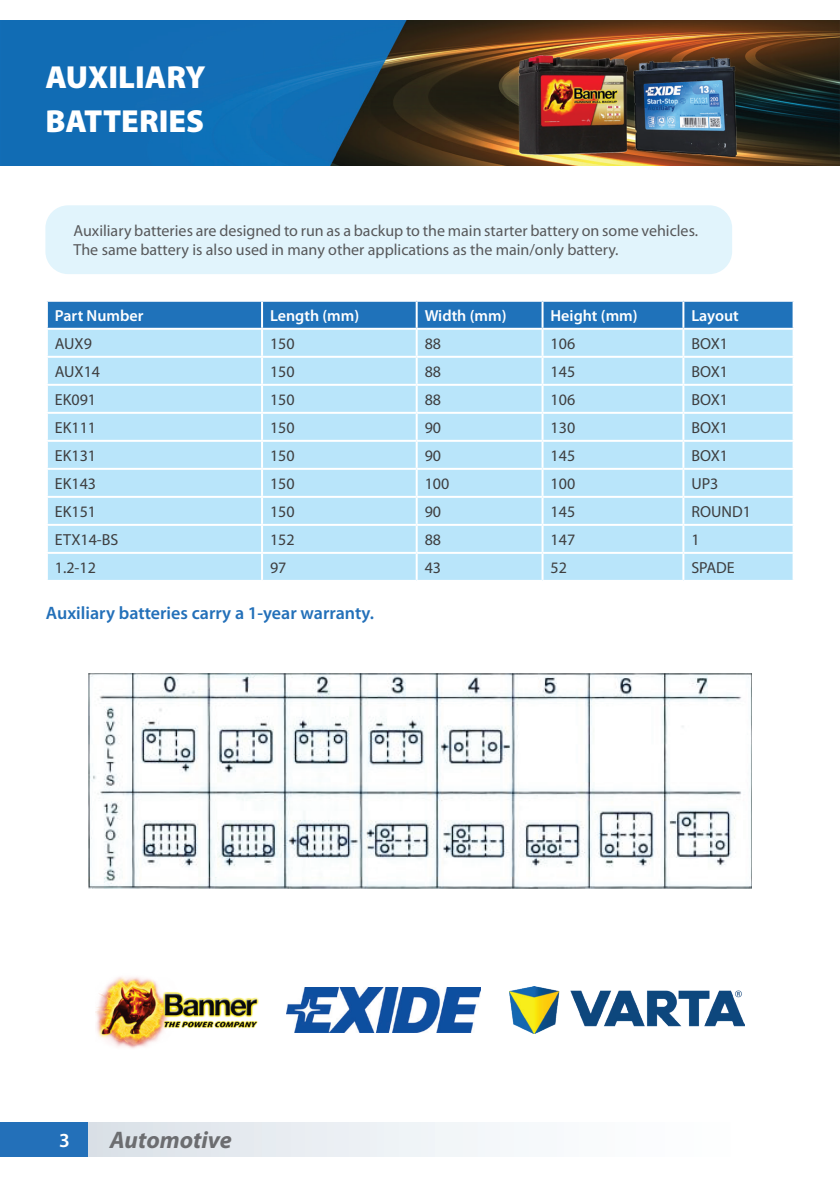
<style>
.page{position:relative;width:840px;height:1191px;background:#fff}
.page>*{position:absolute;margin:0;border:0;box-sizing:border-box;transform-origin:0 0}
.t1{font:900 32px/44px "Myriad Pro";color:#fff}
.t2{font:italic 700 24px "Myriad Pro";color:#6c6d70}
.t3{font:600 20px "Myriad Pro";color:#fff}
.t4{font:600 18px "Myriad Pro";color:#2370b9}
.t5{font:16px "Myriad Pro";color:#3e3e3f}
.t6{font:16px/19px "Myriad Pro";color:#57585a}
.t7{font:600 16px "Myriad Pro";color:#fff}
</style>
<div class="page">
<img style="left:87px;top:1122px;width:413px;height:34px">
<div style="left:0;top:1122px;width:87px;height:34px;background:#2370b9"></div>
<div style="left:45px;top:205px;width:686px;height:69px;background:#e1f4fc;border-radius:23px"></div>
<img style="left:0;top:20px;width:839px;height:145px">
<img style="left:474px;top:30px;width:295px;height:131px">
<div style="left:48px;top:302px;width:744px;height:26px;background:#1f72ba"></div>
<div style="left:48px;top:330px;width:744px;height:250px;background:#b9e5fa"></div>
<hr style="left:261px;top:330px;width:2px;height:26px;background:#fff">
<hr style="left:415px;top:330px;width:2px;height:26px;background:#fff">
<hr style="left:541px;top:330px;width:2px;height:26px;background:#fff">
<hr style="left:682px;top:330px;width:2px;height:26px;background:#fff">
<hr style="left:46px;top:356px;width:216px;height:2px;background:#fff">
<hr style="left:262px;top:356px;width:154px;height:2px;background:#fff">
<hr style="left:261px;top:358px;width:2px;height:26px;background:#fff">
<hr style="left:416px;top:356px;width:126px;height:2px;background:#fff">
<hr style="left:415px;top:358px;width:2px;height:26px;background:#fff">
<hr style="left:542px;top:356px;width:141px;height:2px;background:#fff">
<hr style="left:541px;top:358px;width:2px;height:26px;background:#fff">
<hr style="left:683px;top:356px;width:111px;height:2px;background:#fff">
<hr style="left:682px;top:358px;width:2px;height:26px;background:#fff">
<hr style="left:46px;top:384px;width:216px;height:2px;background:#fff">
<hr style="left:262px;top:384px;width:154px;height:2px;background:#fff">
<hr style="left:261px;top:386px;width:2px;height:26px;background:#fff">
<hr style="left:416px;top:384px;width:126px;height:2px;background:#fff">
<hr style="left:415px;top:386px;width:2px;height:26px;background:#fff">
<hr style="left:542px;top:384px;width:141px;height:2px;background:#fff">
<hr style="left:541px;top:386px;width:2px;height:26px;background:#fff">
<hr style="left:683px;top:384px;width:111px;height:2px;background:#fff">
<hr style="left:682px;top:386px;width:2px;height:26px;background:#fff">
<hr style="left:46px;top:412px;width:216px;height:2px;background:#fff">
<hr style="left:262px;top:412px;width:154px;height:2px;background:#fff">
<hr style="left:261px;top:414px;width:2px;height:26px;background:#fff">
<hr style="left:416px;top:412px;width:126px;height:2px;background:#fff">
<hr style="left:415px;top:414px;width:2px;height:26px;background:#fff">
<hr style="left:542px;top:412px;width:141px;height:2px;background:#fff">
<hr style="left:541px;top:414px;width:2px;height:26px;background:#fff">
<hr style="left:683px;top:412px;width:111px;height:2px;background:#fff">
<hr style="left:682px;top:414px;width:2px;height:26px;background:#fff">
<hr style="left:46px;top:440px;width:216px;height:2px;background:#fff">
<hr style="left:262px;top:440px;width:154px;height:2px;background:#fff">
<hr style="left:261px;top:442px;width:2px;height:26px;background:#fff">
<hr style="left:416px;top:440px;width:126px;height:2px;background:#fff">
<hr style="left:415px;top:442px;width:2px;height:26px;background:#fff">
<hr style="left:542px;top:440px;width:141px;height:2px;background:#fff">
<hr style="left:541px;top:442px;width:2px;height:26px;background:#fff">
<hr style="left:683px;top:440px;width:111px;height:2px;background:#fff">
<hr style="left:682px;top:442px;width:2px;height:26px;background:#fff">
<hr style="left:46px;top:468px;width:216px;height:2px;background:#fff">
<hr style="left:262px;top:468px;width:154px;height:2px;background:#fff">
<hr style="left:261px;top:470px;width:2px;height:26px;background:#fff">
<hr style="left:416px;top:468px;width:126px;height:2px;background:#fff">
<hr style="left:415px;top:470px;width:2px;height:26px;background:#fff">
<hr style="left:542px;top:468px;width:141px;height:2px;background:#fff">
<hr style="left:541px;top:470px;width:2px;height:26px;background:#fff">
<hr style="left:683px;top:468px;width:111px;height:2px;background:#fff">
<hr style="left:682px;top:470px;width:2px;height:26px;background:#fff">
<hr style="left:46px;top:496px;width:216px;height:2px;background:#fff">
<hr style="left:262px;top:496px;width:154px;height:2px;background:#fff">
<hr style="left:261px;top:498px;width:2px;height:26px;background:#fff">
<hr style="left:416px;top:496px;width:126px;height:2px;background:#fff">
<hr style="left:415px;top:498px;width:2px;height:26px;background:#fff">
<hr style="left:542px;top:496px;width:141px;height:2px;background:#fff">
<hr style="left:541px;top:498px;width:2px;height:26px;background:#fff">
<hr style="left:683px;top:496px;width:111px;height:2px;background:#fff">
<hr style="left:682px;top:498px;width:2px;height:26px;background:#fff">
<hr style="left:46px;top:524px;width:216px;height:2px;background:#fff">
<hr style="left:262px;top:524px;width:154px;height:2px;background:#fff">
<hr style="left:261px;top:526px;width:2px;height:26px;background:#fff">
<hr style="left:416px;top:524px;width:126px;height:2px;background:#fff">
<hr style="left:415px;top:526px;width:2px;height:26px;background:#fff">
<hr style="left:542px;top:524px;width:141px;height:2px;background:#fff">
<hr style="left:541px;top:526px;width:2px;height:26px;background:#fff">
<hr style="left:683px;top:524px;width:111px;height:2px;background:#fff">
<hr style="left:682px;top:526px;width:2px;height:26px;background:#fff">
<hr style="left:46px;top:552px;width:216px;height:2px;background:#fff">
<hr style="left:262px;top:552px;width:154px;height:2px;background:#fff">
<hr style="left:261px;top:554px;width:2px;height:26px;background:#fff">
<hr style="left:416px;top:552px;width:126px;height:2px;background:#fff">
<hr style="left:415px;top:554px;width:2px;height:26px;background:#fff">
<hr style="left:542px;top:552px;width:141px;height:2px;background:#fff">
<hr style="left:541px;top:554px;width:2px;height:26px;background:#fff">
<hr style="left:683px;top:552px;width:111px;height:2px;background:#fff">
<hr style="left:682px;top:554px;width:2px;height:26px;background:#fff">
<hr style="left:261px;top:302px;width:2px;height:26px;background:#fff">
<hr style="left:415px;top:302px;width:2px;height:26px;background:#fff">
<hr style="left:541px;top:302px;width:2px;height:26px;background:#fff">
<hr style="left:682px;top:302px;width:2px;height:26px;background:#fff">
<img style="left:88px;top:673px;width:663px;height:215px">
<img style="left:286px;top:987px;width:194px;height:45px">
<img style="left:509px;top:986px;width:235px;height:47px">
<img style="left:95px;top:977px;width:163px;height:72px">
<h1 class="t1" style="left:45px;top:54px;width:162px">AUXILIARY<br>BATTERIES</h1>
<p class="t6" style="left:73px;top:221px;width:625px">Auxiliary batteries are designed to run as a backup to the main starter battery on some vehicles.<br>The same battery is also used in many other applications as the main/only battery.</p>
<p class="t7" style="left:55px;top:305px;width:90px">Part Number</p>
<p class="t7" style="left:270px;top:305px;width:91px">Length (mm)</p>
<p class="t7" style="left:424px;top:305px;width:83px">Width (mm)</p>
<p class="t7" style="left:550px;top:305px;width:89px">Height (mm)</p>
<p class="t7" style="left:691px;top:305px;width:49px">Layout</p>
<p class="t5" style="left:55px;top:333px;width:39px">AUX9</p>
<p class="t5" style="left:270px;top:333px;width:26px">150</p>
<p class="t5" style="left:424px;top:333px;width:18px">88</p>
<p class="t5" style="left:550px;top:333px;width:26px">106</p>
<p class="t5" style="left:691px;top:333px;width:38px">BOX1</p>
<p class="t5" style="left:55px;top:361px;width:47px">AUX14</p>
<p class="t5" style="left:270px;top:361px;width:26px">150</p>
<p class="t5" style="left:424px;top:361px;width:18px">88</p>
<p class="t5" style="left:550px;top:361px;width:26px">145</p>
<p class="t5" style="left:691px;top:361px;width:38px">BOX1</p>
<p class="t5" style="left:55px;top:389px;width:43px">EK091</p>
<p class="t5" style="left:270px;top:389px;width:26px">150</p>
<p class="t5" style="left:424px;top:389px;width:18px">88</p>
<p class="t5" style="left:550px;top:389px;width:26px">106</p>
<p class="t5" style="left:691px;top:389px;width:38px">BOX1</p>
<p class="t5" style="left:55px;top:417px;width:43px">EK111</p>
<p class="t5" style="left:270px;top:417px;width:26px">150</p>
<p class="t5" style="left:424px;top:417px;width:18px">90</p>
<p class="t5" style="left:550px;top:417px;width:26px">130</p>
<p class="t5" style="left:691px;top:417px;width:38px">BOX1</p>
<p class="t5" style="left:55px;top:445px;width:43px">EK131</p>
<p class="t5" style="left:270px;top:445px;width:26px">150</p>
<p class="t5" style="left:424px;top:445px;width:18px">90</p>
<p class="t5" style="left:550px;top:445px;width:26px">145</p>
<p class="t5" style="left:691px;top:445px;width:38px">BOX1</p>
<p class="t5" style="left:55px;top:473px;width:43px">EK143</p>
<p class="t5" style="left:270px;top:473px;width:26px">150</p>
<p class="t5" style="left:424px;top:473px;width:26px">100</p>
<p class="t5" style="left:550px;top:473px;width:26px">100</p>
<p class="t5" style="left:691px;top:473px;width:29px">UP3</p>
<p class="t5" style="left:55px;top:501px;width:43px">EK151</p>
<p class="t5" style="left:270px;top:501px;width:26px">150</p>
<p class="t5" style="left:424px;top:501px;width:18px">90</p>
<p class="t5" style="left:550px;top:501px;width:26px">145</p>
<p class="t5" style="left:691px;top:501px;width:61px">ROUND1</p>
<p class="t5" style="left:55px;top:529px;width:65px">ETX14-BS</p>
<p class="t5" style="left:270px;top:529px;width:26px">152</p>
<p class="t5" style="left:424px;top:529px;width:18px">88</p>
<p class="t5" style="left:550px;top:529px;width:26px">147</p>
<p class="t5" style="left:691px;top:529px;width:10px">1</p>
<p class="t5" style="left:55px;top:557px;width:43px">1.2-12</p>
<p class="t5" style="left:270px;top:557px;width:18px">97</p>
<p class="t5" style="left:424px;top:557px;width:18px">43</p>
<p class="t5" style="left:550px;top:557px;width:18px">52</p>
<p class="t5" style="left:691px;top:557px;width:45px">SPADE</p>
<p class="t4" style="left:46px;top:601px;width:329px">Auxiliary batteries carry a 1-year warranty.</p>
<p class="t3" style="left:59px;top:1127px;width:12px">3</p>
<h2 class="t2" style="left:110px;top:1124px;width:123px">Automotive</h2>
</div>
